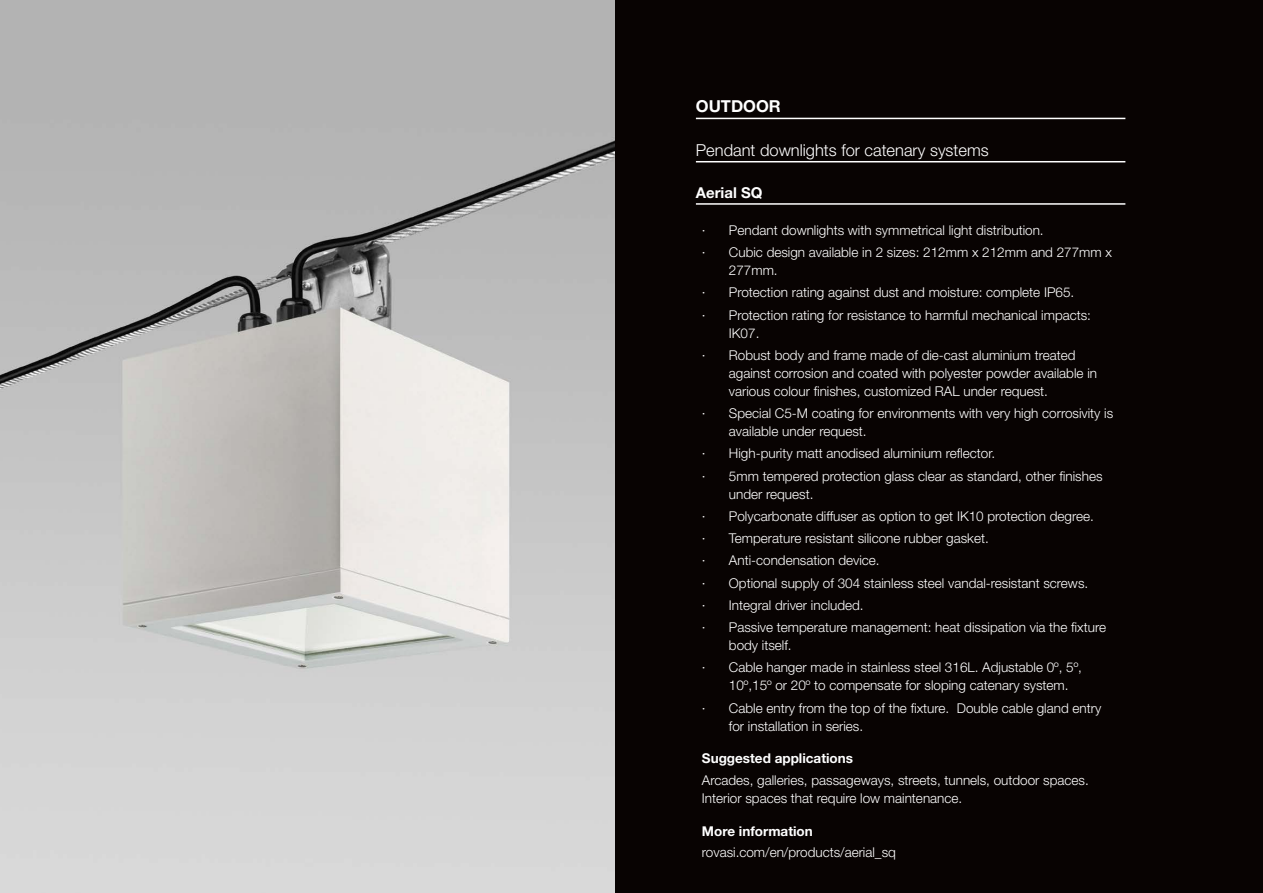
<style>
.page{position:relative;width:1263px;height:893px;background:#fff}
.page>*{position:absolute;margin:0;border:0;box-sizing:border-box;transform-origin:0 0}
.t1{font:300 16.5px "Helvetica Neue LT Std";color:#fff}
.t2{font:700 16.5px "Helvetica Neue LT Std";color:#fff}
.t3{font:700 15px "Helvetica Neue LT Std";color:#fff}
.t4{font:300 13.5px/22.2px "Helvetica Neue LT Std";color:#fff}
.t5{font:700 13.5px "Helvetica Neue LT Std";color:#fff}
</style>
<div class="page">
<img style="left:0;top:0;width:615px;height:893px">
<div style="left:615px;top:0;width:647px;height:893px;background:#080302"></div>
<hr style="left:696px;top:118px;width:429px;height:1px;background:#fff">
<hr style="left:696px;top:161px;width:429px;height:1px;background:#fff">
<hr style="left:696px;top:203px;width:429px;height:2px;background:#fff">
<p class="t2" style="left:696px;top:96px;width:86px">OUTDOOR</p>
<p class="t1" style="left:696px;top:140px;width:294px">Pendant downlights for catenary systems</p>
<p class="t3" style="left:696px;top:183px;width:68px">Aerial SQ</p>
<p class="t4" style="left:702px;top:219px;width:412px">· Pendant downlights with symmetrical light distribution.<br>· Cubic design available in 2 sizes: 212mm x 212mm and 277mm x</p>
<p class="t4" style="left:702px;top:259px;width:391px;text-indent:27px">277mm.<br>· Protection rating against dust and moisture: complete IP65.<br>· Protection rating for resistance to harmful mechanical impacts:</p>
<p class="t4" style="left:702px;top:321px;width:375px;text-indent:27px">IK07.<br>· Robust body and frame made of die-cast aluminium treated</p>
<p class="t4" style="left:729px;top:364px;width:370px;line-height:18px">against corrosion and coated with polyester powder available in various colour finishes, customized RAL under request.</p>
<p class="t4" style="left:729px;top:404px;width:386px;line-height:18px;text-indent:-27px">· Special C5-M coating for environments with very high corrosivity is available under request.</p>
<p class="t4" style="left:702px;top:442px;width:402px">· High-purity matt anodised aluminium reflector.<br>· 5mm tempered protection glass clear as standard, other finishes</p>
<p class="t4" style="left:702px;top:482px;width:406px;text-indent:27px">under request.<br>· Polycarbonate diffuser as option to get IK10 protection degree.<br>· Temperature resistant silicone rubber gasket.<br>· Anti-condensation device.<br>· Optional supply of 304 stainless steel vandal-resistant screws.<br>· Integral driver included.<br>· Passive temperature management: heat dissipation via the fixture</p>
<p class="t4" style="left:702px;top:634px;width:382px;text-indent:27px">body itself.<br>· Cable hanger made in stainless steel 316L. Adjustable 0º, 5º,</p>
<p class="t4" style="left:702px;top:674px;width:401px;text-align:center">10º,15º or 20º to compensate for sloping catenary system.<br>· Cable entry from the top of the fixture. Double cable gland entry</p>
<p class="t4" style="left:729px;top:714px;width:136px">for installation in series.</p>
<p class="t5" style="left:702px;top:750px;width:153px">Suggested applications</p>
<p class="t4" style="left:702px;top:771px;width:388px;line-height:18px">Arcades, galleries, passageways, streets, tunnels, outdoor spaces.<br>Interior spaces that require low maintenance.</p>
<p class="t5" style="left:702px;top:822px;width:112px">More information</p>
<p class="t4" style="left:702px;top:841px;width:196px">rovasi.com/en/products/aerial_sq</p>
</div>
